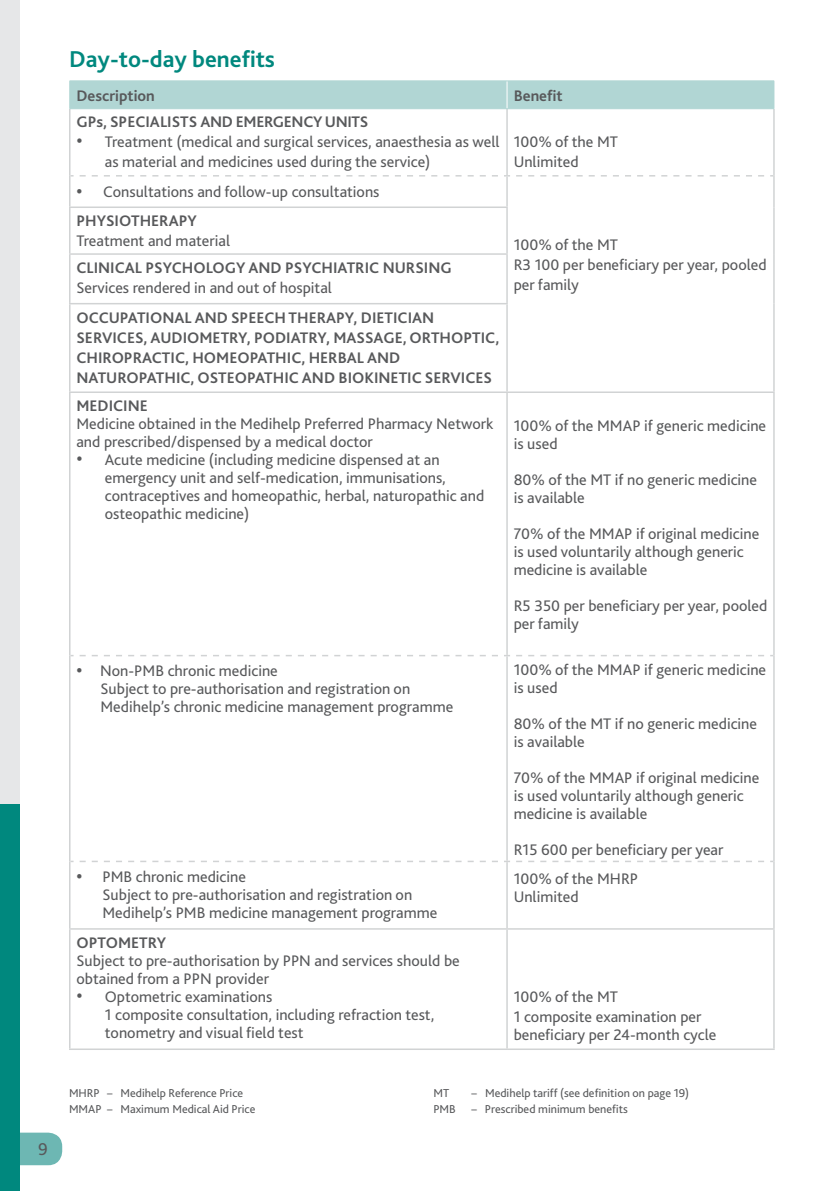
<style>
.page{position:relative;width:840px;height:1191px;background:#fff}
.page>*{position:absolute;margin:0;border:0;box-sizing:border-box;transform-origin:0 0}
.t1{font:700 24px "Bliss 2";color:#00887e}
.t2{font:18px "Bliss 2";color:#58595b}
.t3{font:16px/18px "Bliss 2";color:#58595b}
.t4{font:700 16px/20px "Bliss 2";color:#58595b}
.t5{font:700 16px "Bliss 2";letter-spacing:-.02em;color:#58595b}
.t6{font:12px/16px "Bliss 2";color:#58595b}
.s1{font-size:20px}
.s2{font-weight:700;font-size:18px}
</style>
<div class="page">
<hr style="left:69px;top:109px;width:1px;height:67px;background:#d1d3d4">
<hr style="left:506px;top:109px;width:1px;height:66px;background:#d1d3d4">
<hr style="left:772px;top:109px;width:2px;height:67px;background:#d1d3d4">
<hr style="left:69px;top:176px;width:1px;height:30px;background:#d1d3d4">
<svg style="left:80px;top:175px;width:430px;height:1px"></svg>
<svg style="left:516px;top:175px;width:256px;height:1px"></svg>
<hr style="left:506px;top:176px;width:1px;height:30px;background:#d1d3d4">
<hr style="left:772px;top:176px;width:2px;height:31px;background:#d1d3d4">
<hr style="left:772px;top:207px;width:2px;height:47px;background:#d1d3d4">
<hr style="left:772px;top:254px;width:2px;height:50px;background:#d1d3d4">
<hr style="left:772px;top:304px;width:2px;height:87px;background:#d1d3d4">
<hr style="left:69px;top:206px;width:438px;height:2px;background:#d1d3d4">
<hr style="left:69px;top:208px;width:1px;height:45px;background:#d1d3d4">
<hr style="left:506px;top:208px;width:1px;height:45px;background:#d1d3d4">
<hr style="left:69px;top:253px;width:438px;height:2px;background:#d1d3d4">
<hr style="left:69px;top:255px;width:1px;height:48px;background:#d1d3d4">
<hr style="left:506px;top:255px;width:1px;height:48px;background:#d1d3d4">
<hr style="left:69px;top:303px;width:438px;height:1px;background:#d1d3d4">
<hr style="left:69px;top:304px;width:1px;height:87px;background:#d1d3d4">
<hr style="left:506px;top:304px;width:1px;height:87px;background:#d1d3d4">
<hr style="left:69px;top:391px;width:437px;height:2px;background:#d1d3d4">
<hr style="left:69px;top:393px;width:1px;height:262px;background:#d1d3d4">
<hr style="left:506px;top:391px;width:268px;height:2px;background:#d1d3d4">
<hr style="left:506px;top:393px;width:1px;height:262px;background:#d1d3d4">
<hr style="left:772px;top:393px;width:2px;height:262px;background:#d1d3d4">
<hr style="left:69px;top:655px;width:1px;height:206px;background:#d1d3d4">
<hr style="left:506px;top:656px;width:1px;height:204px;background:#d1d3d4">
<hr style="left:772px;top:655px;width:2px;height:206px;background:#d1d3d4">
<hr style="left:69px;top:861px;width:1px;height:67px;background:#d1d3d4">
<hr style="left:506px;top:862px;width:1px;height:66px;background:#d1d3d4">
<hr style="left:772px;top:861px;width:2px;height:67px;background:#d1d3d4">
<svg style="left:80px;top:655px;width:430px;height:1px"></svg>
<svg style="left:516px;top:655px;width:256px;height:1px"></svg>
<svg style="left:80px;top:860px;width:430px;height:2px"></svg>
<svg style="left:516px;top:860px;width:256px;height:2px"></svg>
<hr style="left:69px;top:928px;width:437px;height:1px;background:#d1d3d4">
<hr style="left:69px;top:929px;width:1px;height:119px;background:#d1d3d4">
<hr style="left:506px;top:928px;width:268px;height:1px;background:#d1d3d4">
<hr style="left:506px;top:929px;width:1px;height:119px;background:#d1d3d4">
<hr style="left:772px;top:929px;width:2px;height:119px;background:#d1d3d4">
<hr style="left:69px;top:1048px;width:437px;height:2px;background:#d1d3d4">
<hr style="left:506px;top:1048px;width:268px;height:2px;background:#d1d3d4">
<div style="left:69px;top:81px;width:705px;height:28px;background:#b1d6d4"></div>
<hr style="left:69px;top:108px;width:437px;height:1px;background:#b1d6d4">
<hr style="left:506px;top:108px;width:267px;height:1px;background:#b1d6d4">
<svg style="left:20px;top:1132px;width:42px;height:33px"></svg>
<div style="left:0;top:803px;width:20px;height:388px;background:#00887e"></div>
<div style="left:0;top:0;width:20px;height:803px;background:#e6e7e8"></div>
<p class="t2" style="left:38px;top:1137px;width:11px">9</p>
<h1 class="t1" style="left:69px;top:44px;width:207px">Day-to-day benefits</h1>
<p class="t4" style="left:76px;top:85px;width:80px">Description</p>
<p class="t4" style="left:513px;top:85px;width:50px">Benefit</p>
<p class="t5" style="left:76px;top:112px;width:293px">GPs, SPECIALISTS AND EMERGENCY UNITS</p>
<p class="t3" style="left:105px;top:131px;width:396px;line-height:20px;text-indent:-28px"><span class="s1">•</span> Treatment (medical and surgical services, anaesthesia as well as material and medicines used during the service)</p>
<p class="t3" style="left:513px;top:131px;width:106px;line-height:20px">100% of the MT<br>Unlimited</p>
<p class="t3" style="left:76px;top:182px;width:304px"><span class="s2">•</span> Consultations and follow-up consultations</p>
<p class="t3" style="left:513px;top:234px;width:254px;line-height:20px">100% of the MT<br>R3 100 per beneficiary per year, pooled per family</p>
<p class="t4" style="left:76px;top:210px;width:122px">PHYSIOTHERAPY</p>
<p class="t3" style="left:76px;top:231px;width:155px">Treatment and material</p>
<p class="t4" style="left:76px;top:257px;width:376px">CLINICAL PSYCHOLOGY AND PSYCHIATRIC NURSING</p>
<p class="t3" style="left:76px;top:278px;width:257px">Services rendered in and out of hospital</p>
<p class="t4" style="left:76px;top:307px;width:424px">OCCUPATIONAL AND SPEECH THERAPY, DIETICIAN SERVICES, AUDIOMETRY, PODIATRY, MASSAGE, ORTHOPTIC, CHIROPRACTIC, HOMEOPATHIC, HERBAL AND NATUROPATHIC, OSTEOPATHIC AND BIOKINETIC SERVICES</p>
<p class="t4" style="left:76px;top:395px;width:73px">MEDICINE</p>
<p class="t3" style="left:76px;top:414px;width:418px">Medicine obtained in the Medihelp Preferred Pharmacy Network and prescribed/dispensed by a medical doctor</p>
<p class="t3" style="left:105px;top:450px;width:381px;text-indent:-28px"><span class="s1">•</span> Acute medicine (including medicine dispensed at an emergency unit and self-medication, immunisations, contraceptives and homeopathic, herbal, naturopathic and osteopathic medicine)</p>
<p class="t3" style="left:513px;top:416px;width:254px">100% of the MMAP if generic medicine is used</p>
<p class="t3" style="left:513px;top:470px;width:245px">80% of the MT if no generic medicine is available</p>
<p class="t3" style="left:513px;top:524px;width:247px">70% of the MMAP if original medicine is used voluntarily although generic medicine is available</p>
<p class="t3" style="left:513px;top:596px;width:255px">R5 350 per beneficiary per year, pooled per family</p>
<p class="t3" style="left:100px;top:661px;width:354px;text-indent:-24px"><span class="s2">•</span> Non-PMB chronic medicine<br>Subject to pre-authorisation and registration on<br>Medihelp’s chronic medicine management programme</p>
<p class="t3" style="left:513px;top:660px;width:254px">100% of the MMAP if generic medicine is used</p>
<p class="t3" style="left:513px;top:714px;width:245px">80% of the MT if no generic medicine is available</p>
<p class="t3" style="left:513px;top:768px;width:247px">70% of the MMAP if original medicine is used voluntarily although generic medicine is available</p>
<p class="t3" style="left:513px;top:840px;width:211px">R15 600 per beneficiary per year</p>
<p class="t3" style="left:102px;top:867px;width:336px;text-indent:-26px"><span class="s2">•</span> PMB chronic medicine<br>Subject to pre-authorisation and registration on<br>Medihelp’s PMB medicine management programme</p>
<p class="t3" style="left:513px;top:869px;width:126px">100% of the MHRP<br>Unlimited</p>
<p class="t4" style="left:76px;top:932px;width:91px">OPTOMETRY</p>
<p class="t3" style="left:76px;top:951px;width:384px">Subject to pre-authorisation by PPN and services should be obtained from a PPN provider</p>
<p class="t3" style="left:105px;top:987px;width:331px;text-indent:-28px"><span class="s1">•</span> Optometric examinations<br>1 composite consultation, including refraction test, tonometry and visual field test</p>
<p class="t3" style="left:513px;top:986px;width:189px;line-height:20px">100% of the MT<br>1 composite examination per</p>
<p class="t3" style="left:513px;top:1025px;width:204px">beneficiary per 24-month cycle</p>
<p class="t6" style="left:69px;top:1084px;width:188px">MHRP – Medihelp Reference Price<br>MMAP – Maximum Medical Aid Price</p>
<p class="t6" style="left:433px;top:1084px;width:17px">MT</p>
<p class="t6" style="left:471px;top:1084px;width:219px">– Medihelp tariff (see definition on page 19)</p>
<p class="t6" style="left:433px;top:1100px;width:24px">PMB</p>
<p class="t6" style="left:471px;top:1100px;width:158px">– Prescribed minimum benefits</p>
</div>
